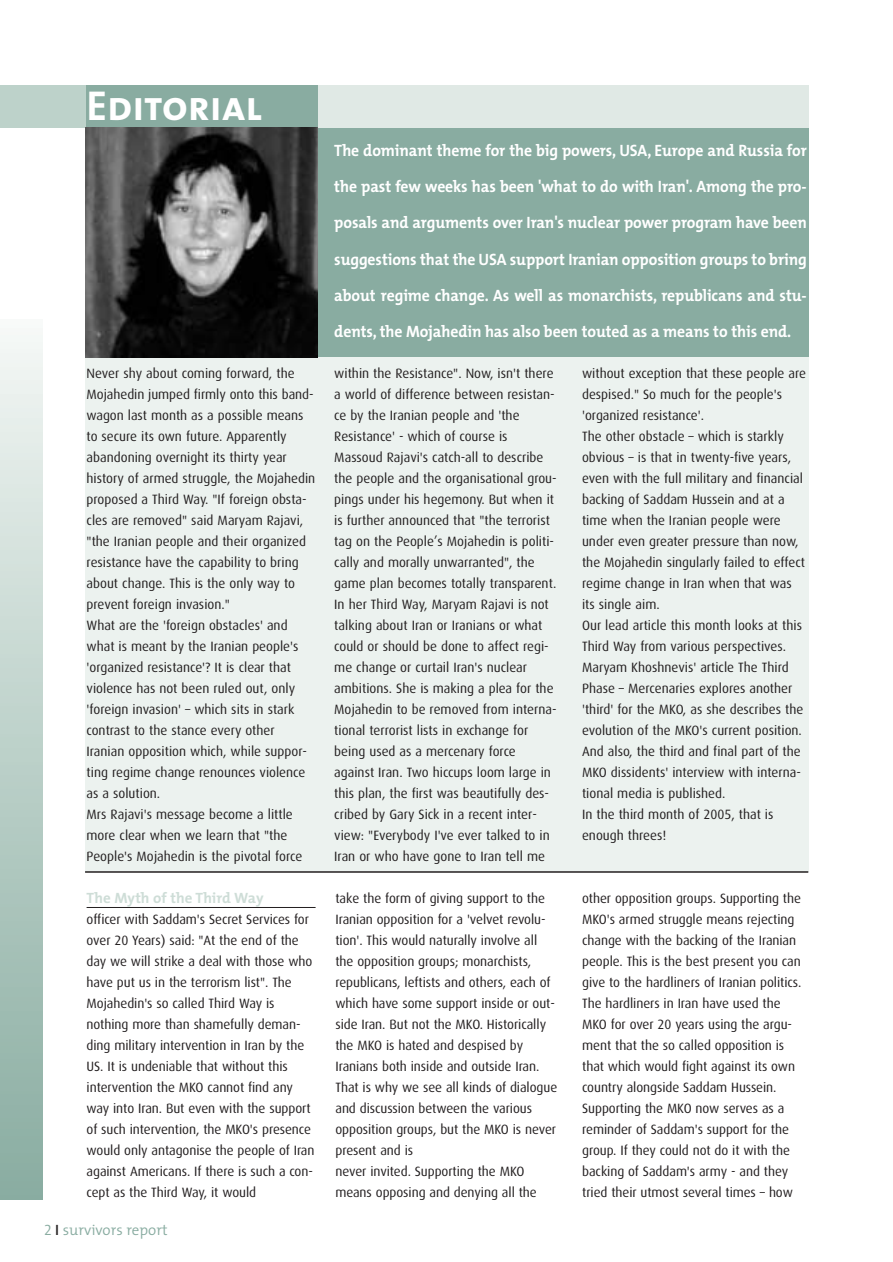
<style>
.page{position:relative;width:893px;height:1262px;background:#fff}
.page>*{position:absolute;margin:0;border:0;box-sizing:border-box;transform-origin:0 0}
.t1{font:42px "The Mix Bold Caps";color:#fff}
.t2{font:700 16.5px/36px "The Mix";letter-spacing:-.005em;color:#fff;text-align:justify;scale:.95 1}
.t3{font:700 15px "The Mix";color:#ceddd7}
.t4{font:300 15px "The Mix";color:#89aca1}
.t5{font:13.5px/21px "Dax";color:#231f20}
.s1{font-family:"The Mix Semi Light Caps";font-weight:400}
.s2{font-weight:600;color:#231f20}
</style>
<div class="page">
<div style="left:85px;top:128px;width:723px;height:744px;background:#ecf2ef"></div>
<div style="left:85px;top:128px;width:723px;height:229px;background:#89aca1"></div>
<div style="left:0;top:319px;width:43px;height:880px;background:linear-gradient(to bottom,#f3f7f4,#87ab9f)"></div>
<div style="left:85px;top:85px;width:723px;height:43px;background:#e0e9e5"></div>
<div style="left:0;top:85px;width:317px;height:43px;background:#89aca1"></div>
<div style="left:0;top:85px;width:85px;height:43px;background:#bdd2ca"></div>
<img style="left:85px;top:128px;width:232px;height:229px">
<hr style="left:85px;top:871px;width:723px;height:1px;background:#231f20">
<hr style="left:87px;top:907px;width:228px;height:1px;background:#231f20">
<h1 class="t1" style="left:87px;top:81px;width:177px">Editorial</h1>
<p class="t5" style="left:87px;top:363px;width:230px">Never shy about coming forward, the Mojahedin jumped firmly onto this band&shy;wagon last month as a possible means to secure its own future. Apparently abandoning overnight its thirty year history of armed struggle, the Mojahedin proposed a Third Way. "If foreign obsta&shy;cles are removed" said Maryam Rajavi, "the Iranian people and their organized resistance have the capability to bring about change. This is the only way to prevent foreign invasion."<br>What are the 'foreign obstacles' and what is meant by the Iranian people's 'organized resistance'? It is clear that violence has not been ruled out, only 'foreign invasion' – which sits in stark contrast to the stance every other Iranian opposition which, while suppor&shy;ting regime change renounces violence as a solution.<br>Mrs Rajavi's message become a little more clear when we learn that "the People's Mojahedin is the pivotal force</p>
<p class="t3" style="left:87px;top:893px;width:178px">The Myth of the Third Way</p>
<p class="t5" style="left:87px;top:909px;width:229px">officer with Saddam's Secret Services for over 20 Years) said: "At the end of the day we will strike a deal with those who have put us in the terrorism list". The Mojahedin's so called Third Way is nothing more than shamefully deman&shy;ding military intervention in Iran by the US. It is undeniable that without this intervention the MKO cannot find any way into Iran. But even with the support of such intervention, the MKO's presence would only antagonise the people of Iran against Americans. If there is such a con&shy;cept as the Third Way, it would</p>
<p class="t4" style="left:44px;top:1224px;width:125px"><span class="s1">2</span> <span class="s2">I</span> survivors report</p>
<p class="t2" style="left:334px;top:135px;width:499px">The dominant theme for the big powers, USA, Europe and Russia for the past few weeks has been 'what to do with Iran'. Among the pro&shy;posals and arguments over Iran's nuclear power program have been suggestions that the USA support Iranian opposition groups to bring about regime change. As well as monarchists, republicans and stu&shy;dents, the Mojahedin has also been touted as a means to this end.</p>
<p class="t5" style="left:334px;top:363px;width:224px">within the Resistance". Now, isn't there a world of difference between resistan&shy;ce by the Iranian people and 'the Resistance' - which of course is Massoud Rajavi's catch-all to describe the people and the organisational grou&shy;pings under his hegemony. But when it is further announced that "the terrorist tag on the People’s Mojahedin is politi&shy;cally and morally unwarranted", the game plan becomes totally transparent.<br>In her Third Way, Maryam Rajavi is not talking about Iran or Iranians or what could or should be done to affect regi&shy;me change or curtail Iran's nuclear ambitions. She is making a plea for the Mojahedin to be removed from interna&shy;tional terrorist lists in exchange for being used as a mercenary force against Iran. Two hiccups loom large in this plan, the first was beautifully des&shy;cribed by Gary Sick in a recent inter&shy;view: "Everybody I've ever talked to in Iran or who have gone to Iran tell me</p>
<p class="t5" style="left:582px;top:363px;width:225px">without exception that these people are despised." So much for the people's 'organized resistance'.<br>The other obstacle – which is starkly obvious – is that in twenty-five years, even with the full military and financial backing of Saddam Hussein and at a time when the Iranian people were under even greater pressure than now, the Mojahedin singularly failed to effect regime change in Iran when that was its single aim.<br>Our lead article this month looks at this Third Way from various perspectives.<br>Maryam Khoshnevis' article The Third Phase – Mercenaries explores another 'third' for the MKO, as she describes the evolution of the MKO's current position.<br>And also, the third and final part of the MKO dissidents' interview with interna&shy;tional media is published.<br>In the third month of 2005, that is enough threes!</p>
<p class="t5" style="left:335px;top:888px;width:223px">take the form of giving support to the Iranian opposition for a 'velvet revolu&shy;tion'. This would naturally involve all the opposition groups; monarchists, republicans, leftists and others, each of which have some support inside or out&shy;side Iran. But not the MKO. Historically the MKO is hated and despised by Iranians both inside and outside Iran.<br>That is why we see all kinds of dialogue and discussion between the various opposition groups, but the MKO is never present and is<br>never invited. Supporting the MKO means opposing and denying all the</p>
<p class="t5" style="left:582px;top:888px;width:221px">other opposition groups. Supporting the MKO's armed struggle means rejecting change with the backing of the Iranian people. This is the best present you can give to the hardliners of Iranian politics.<br>The hardliners in Iran have used the MKO for over 20 years using the argu&shy;ment that the so called opposition is that which would fight against its own country alongside Saddam Hussein.<br>Supporting the MKO now serves as a reminder of Saddam's support for the group. If they could not do it with the backing of Saddam's army - and they tried their utmost several times – how</p>
</div>
